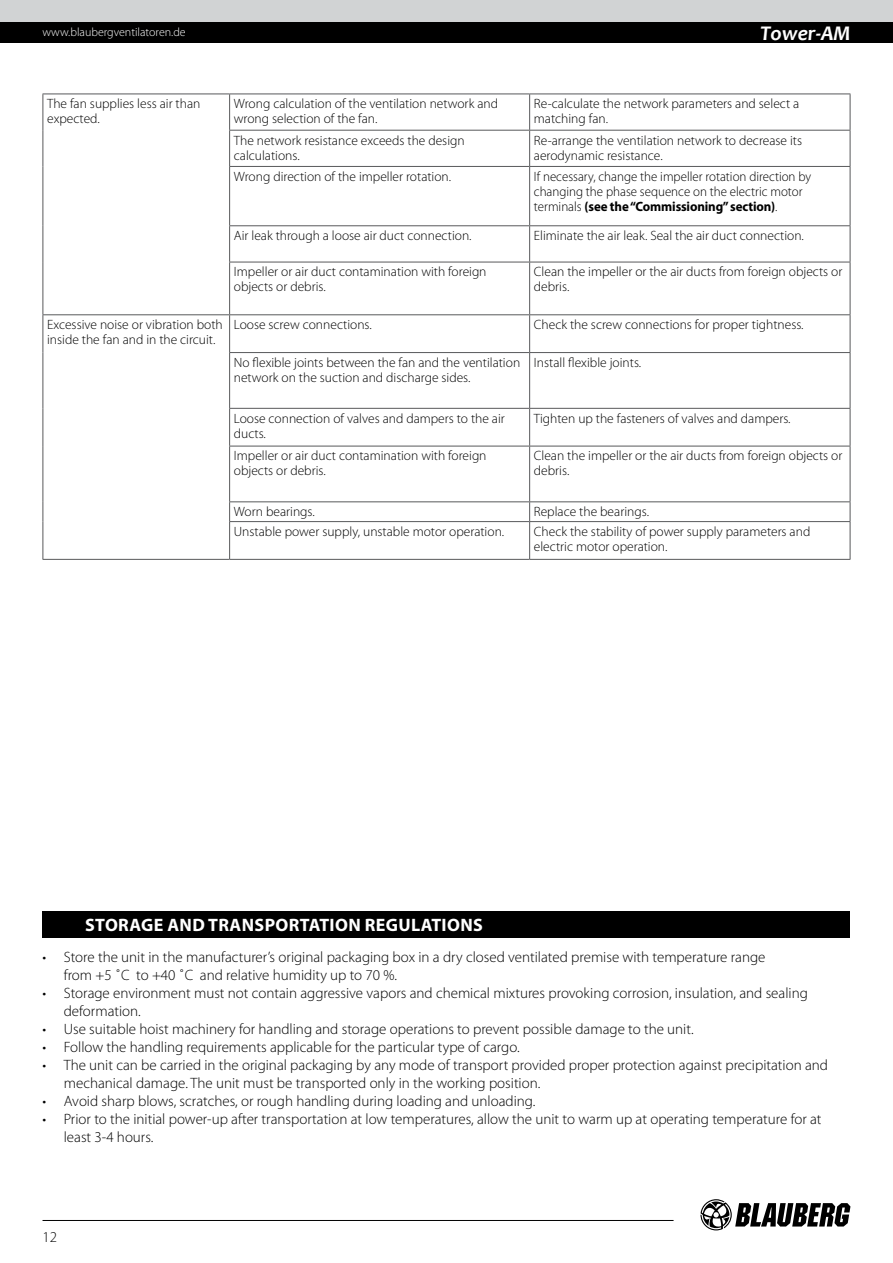
<style>
.page{position:relative;width:893px;height:1263px;background:#fff}
.page>*{position:absolute;margin:0;border:0;box-sizing:border-box;transform-origin:0 0}
.t1{font:italic 700 21px "Candara";color:#fff}
.t2{font:700 18px "Myriad Pro";letter-spacing:.02em;color:#fff}
.t3{font:300 15px/18px "Myriad Pro";color:#000}
.t4{font:300 13.5px/15px "Myriad Pro";color:#000}
.t5{font:300 13.5px/15px "Myriad Pro";color:#000;scale:.96 1}
.t6{font:300 12px "Myriad Pro";color:#fff}
.s1{font-weight:700}
</style>
<div class="page">
<div style="left:0;top:21px;width:893px;height:22px;background:#000"></div>
<svg style="left:700px;top:1199px;width:150px;height:31px"></svg>
<hr style="left:43px;top:1220px;width:631px;height:1px;background:#000">
<div style="left:0;top:0;width:893px;height:21px;background:#d1d3d4"></div>
<div style="left:43px;top:911px;width:807px;height:27px;background:#000"></div>
<hr style="left:43px;top:559px;width:187px;height:1px;background:#58595b">
<hr style="left:43px;top:94px;width:187px;height:1px;background:#58595b">
<hr style="left:43px;top:94px;width:1px;height:36px;background:#58595b">
<hr style="left:43px;top:130px;width:1px;height:36px;background:#58595b">
<hr style="left:43px;top:166px;width:1px;height:60px;background:#58595b">
<hr style="left:43px;top:226px;width:1px;height:36px;background:#58595b">
<hr style="left:43px;top:262px;width:1px;height:52px;background:#58595b">
<hr style="left:230px;top:94px;width:300px;height:1px;background:#58595b">
<hr style="left:229px;top:94px;width:1px;height:36px;background:#58595b">
<hr style="left:530px;top:94px;width:320px;height:1px;background:#58595b">
<hr style="left:529px;top:94px;width:1px;height:36px;background:#58595b">
<hr style="left:850px;top:94px;width:1px;height:36px;background:#58595b">
<hr style="left:229px;top:130px;width:301px;height:1px;background:#58595b">
<hr style="left:229px;top:131px;width:1px;height:35px;background:#58595b">
<hr style="left:530px;top:130px;width:320px;height:1px;background:#58595b">
<hr style="left:529px;top:131px;width:1px;height:35px;background:#58595b">
<hr style="left:850px;top:131px;width:1px;height:35px;background:#58595b">
<hr style="left:229px;top:166px;width:301px;height:1px;background:#58595b">
<hr style="left:229px;top:167px;width:1px;height:58px;background:#58595b">
<hr style="left:530px;top:166px;width:320px;height:1px;background:#58595b">
<hr style="left:529px;top:167px;width:1px;height:58px;background:#58595b">
<hr style="left:850px;top:167px;width:1px;height:58px;background:#58595b">
<hr style="left:229px;top:225px;width:301px;height:1px;background:#58595b">
<hr style="left:229px;top:226px;width:1px;height:36px;background:#58595b">
<hr style="left:530px;top:225px;width:320px;height:1px;background:#58595b">
<hr style="left:529px;top:226px;width:1px;height:36px;background:#58595b">
<hr style="left:850px;top:226px;width:1px;height:36px;background:#58595b">
<hr style="left:229px;top:262px;width:301px;height:1px;background:#58595b">
<hr style="left:229px;top:262px;width:1px;height:52px;background:#58595b">
<hr style="left:530px;top:262px;width:320px;height:1px;background:#58595b">
<hr style="left:529px;top:262px;width:1px;height:52px;background:#58595b">
<hr style="left:850px;top:262px;width:1px;height:52px;background:#58595b">
<hr style="left:43px;top:314px;width:187px;height:1px;background:#58595b">
<hr style="left:43px;top:315px;width:1px;height:38px;background:#58595b">
<hr style="left:43px;top:353px;width:1px;height:55px;background:#58595b">
<hr style="left:43px;top:408px;width:1px;height:38px;background:#58595b">
<hr style="left:43px;top:446px;width:1px;height:56px;background:#58595b">
<svg style="left:43px;top:502px;width:1px;height:20px"></svg>
<hr style="left:43px;top:522px;width:1px;height:37px;background:#58595b">
<hr style="left:230px;top:314px;width:300px;height:1px;background:#58595b">
<hr style="left:229px;top:315px;width:1px;height:37px;background:#58595b">
<hr style="left:530px;top:314px;width:320px;height:1px;background:#58595b">
<hr style="left:529px;top:315px;width:1px;height:37px;background:#58595b">
<hr style="left:850px;top:315px;width:1px;height:37px;background:#58595b">
<hr style="left:229px;top:352px;width:301px;height:1px;background:#58595b">
<hr style="left:229px;top:353px;width:1px;height:55px;background:#58595b">
<hr style="left:530px;top:352px;width:320px;height:1px;background:#58595b">
<hr style="left:529px;top:353px;width:1px;height:55px;background:#58595b">
<hr style="left:850px;top:353px;width:1px;height:55px;background:#58595b">
<hr style="left:229px;top:408px;width:301px;height:1px;background:#58595b">
<hr style="left:229px;top:409px;width:1px;height:37px;background:#58595b">
<hr style="left:530px;top:408px;width:320px;height:1px;background:#58595b">
<hr style="left:529px;top:409px;width:1px;height:37px;background:#58595b">
<hr style="left:850px;top:409px;width:1px;height:37px;background:#58595b">
<hr style="left:229px;top:446px;width:301px;height:1px;background:#58595b">
<hr style="left:229px;top:446px;width:1px;height:55px;background:#58595b">
<hr style="left:530px;top:446px;width:320px;height:1px;background:#58595b">
<hr style="left:529px;top:446px;width:1px;height:55px;background:#58595b">
<hr style="left:850px;top:446px;width:1px;height:55px;background:#58595b">
<hr style="left:229px;top:501px;width:301px;height:1px;background:#58595b">
<svg style="left:229px;top:502px;width:1px;height:19px"></svg>
<hr style="left:530px;top:501px;width:320px;height:1px;background:#58595b">
<svg style="left:529px;top:502px;width:1px;height:19px"></svg>
<svg style="left:850px;top:502px;width:1px;height:19px"></svg>
<hr style="left:229px;top:521px;width:301px;height:1px;background:#58595b">
<hr style="left:229px;top:522px;width:1px;height:37px;background:#58595b">
<hr style="left:530px;top:521px;width:320px;height:1px;background:#58595b">
<hr style="left:529px;top:522px;width:1px;height:37px;background:#58595b">
<hr style="left:850px;top:522px;width:1px;height:37px;background:#58595b">
<hr style="left:230px;top:559px;width:300px;height:1px;background:#58595b">
<hr style="left:530px;top:559px;width:320px;height:1px;background:#58595b">
<p class="t6" style="left:43px;top:26px;width:145px">www.blaubergventilatoren.de</p>
<h1 class="t1" style="left:760px;top:20px;width:92px">Tower-AM</h1>
<p class="t4" style="left:47px;top:97px;width:155px">The fan supplies less air than expected.</p>
<p class="t4" style="left:234px;top:97px;width:266px">Wrong calculation of the ventilation network and wrong selection of the fan.</p>
<p class="t4" style="left:534px;top:97px;width:267px">Re-calculate the network parameters and select a matching fan.</p>
<p class="t4" style="left:234px;top:133px;width:232px">The network resistance exceeds the design calculations.</p>
<p class="t4" style="left:534px;top:133px;width:270px">Re-arrange the ventilation network to decrease its aerodynamic resistance.</p>
<p class="t4" style="left:234px;top:169px;width:219px">Wrong direction of the impeller rotation.</p>
<p class="t5" style="left:534px;top:169px;width:290px">If necessary, change the impeller rotation direction by changing the phase sequence on the electric motor terminals <span class="s1">(see the “Commissioning” section)</span>.</p>
<p class="t4" style="left:234px;top:228px;width:239px">Air leak through a loose air duct connection.</p>
<p class="t4" style="left:534px;top:228px;width:272px">Eliminate the air leak. Seal the air duct connection.</p>
<p class="t4" style="left:234px;top:265px;width:254px">Impeller or air duct contamination with foreign objects or debris.</p>
<p class="t4" style="left:534px;top:265px;width:310px">Clean the impeller or the air ducts from foreign objects or debris.</p>
<p class="t4" style="left:47px;top:317px;width:177px">Excessive noise or vibration both inside the fan and in the circuit.</p>
<p class="t4" style="left:234px;top:317px;width:139px">Loose screw connections.</p>
<p class="t4" style="left:534px;top:317px;width:271px">Check the screw connections for proper tightness.</p>
<p class="t4" style="left:234px;top:355px;width:288px">No flexible joints between the fan and the ventilation network on the suction and discharge sides.</p>
<p class="t4" style="left:534px;top:355px;width:109px">Install flexible joints.</p>
<p class="t4" style="left:234px;top:411px;width:273px">Loose connection of valves and dampers to the air ducts.</p>
<p class="t4" style="left:534px;top:411px;width:258px">Tighten up the fasteners of valves and dampers.</p>
<p class="t4" style="left:234px;top:449px;width:254px">Impeller or air duct contamination with foreign objects or debris.</p>
<p class="t4" style="left:534px;top:449px;width:310px">Clean the impeller or the air ducts from foreign objects or debris.</p>
<p class="t4" style="left:234px;top:504px;width:83px">Worn bearings.</p>
<p class="t4" style="left:534px;top:504px;width:117px">Replace the bearings.</p>
<p class="t4" style="left:234px;top:524px;width:272px">Unstable power supply, unstable motor operation.</p>
<p class="t4" style="left:534px;top:524px;width:278px">Check the stability of power supply parameters and electric motor operation.</p>
<h2 class="t2" style="left:85px;top:913px;width:399px">STORAGE AND TRANSPORTATION REGULATIONS</h2>
<p class="t3" style="left:64px;top:948px;width:703px;text-indent:-21px">• Store the unit in the manufacturer’s original packaging box in a dry closed ventilated premise with temperature range from +5 ˚С to +40 ˚С and relative humidity up to 70 %.</p>
<p class="t3" style="left:64px;top:984px;width:746px;text-indent:-21px">• Storage environment must not contain aggressive vapors and chemical mixtures provoking corrosion, insulation, and sealing deformation.</p>
<p class="t3" style="left:43px;top:1020px;width:653px">• Use suitable hoist machinery for handling and storage operations to prevent possible damage to the unit.</p>
<p class="t3" style="left:43px;top:1038px;width:479px">• Follow the handling requirements applicable for the particular type of cargo.</p>
<p class="t3" style="left:64px;top:1056px;width:766px;text-indent:-21px">• The unit can be carried in the original packaging by any mode of transport provided proper protection against precipitation and mechanical damage. The unit must be transported only in the working position.</p>
<p class="t3" style="left:43px;top:1092px;width:494px">• Avoid sharp blows, scratches, or rough handling during loading and unloading.</p>
<p class="t3" style="left:64px;top:1110px;width:759px;text-indent:-21px">• Prior to the initial power-up after transportation at low temperatures, allow the unit to warm up at operating temperature for at least 3-4 hours.</p>
<p class="t3" style="left:43px;top:1228px;width:16px">12</p>
</div>
